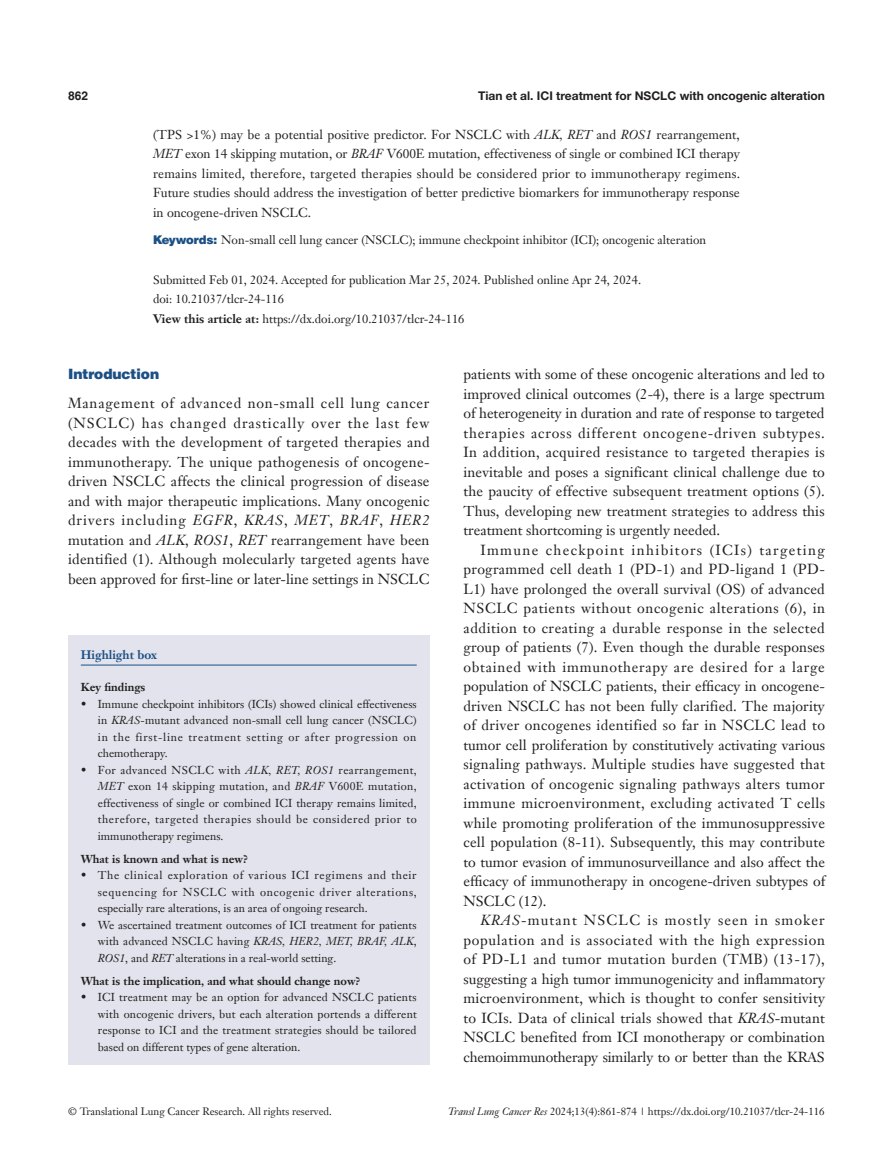
<style>
.page{position:relative;width:893px;height:1170px;background:#fff}
.page>*{position:absolute;margin:0;border:0;box-sizing:border-box;transform-origin:0 0}
.t1{font:14.25px/19.5px "Janson Text LT";color:#231f20;text-align:justify}
._1ji-zhengti{font:900 14.25px "Helvetica";color:#1c5085}
.A-Abstract{font:12.75px/19.5px "Janson Text LT";color:#231f20;text-align:justify}
.A-Keywords{font:12px "Janson Text LT";color:#231f20}
.A-time{font:12px "Janson Text LT";color:#231f20}
.A-View_this_article{font:12px "Janson Text LT";color:#231f20}
.t2{font:700 12px "Helvetica Neue LT Pro";color:#231f20}
.A-doi{font:12px "Janson Text LT";color:#231f20}
.Cite{font:700 12px "Janson Text LT";color:#1c5085}
.t3{font:700 12px "Helvetica";color:#231f20}
.Cite-2{font:11.25px/16.5px "Janson Text LT";color:#231f20;text-align:justify}
.Cite-3{font:700 11.25px "Janson Text LT";color:#231f20}
.t4{font:10.5px "Janson Text LT";color:#231f20}
.s1{font-style:italic}
.s2{font-family:"Helvetica AME";color:#1c5085}
.s3{font-weight:700}
</style>
<div class="page">
<div style="left:68px;top:635px;width:361px;height:429px;background:#e2e3ec"></div>
<hr style="left:81px;top:664px;width:336px;height:1px;background:#1c5085">
<p class="t3" style="left:68px;top:88px;width:22px">862</p>
<p class="t2" style="left:478px;top:88px;width:348px">Tian et al. ICI treatment for NSCLC with oncogenic alteration</p>
<p class="A-Abstract" style="left:153px;top:124px;width:588px">(TPS &gt;1%) may be a potential positive predictor. For NSCLC with <span class="s1">ALK, RET</span> and <span class="s1">ROS1</span> rearrangement, <span class="s1">MET</span> exon 14 skipping mutation, or <span class="s1">BRAF</span> V600E mutation, effectiveness of single or combined ICI therapy remains limited, therefore, targeted therapies should be considered prior to immunotherapy regimens.<br>Future studies should address the investigation of better predictive biomarkers for immunotherapy response in oncogene-driven NSCLC.</p>
<p class="A-Keywords" style="left:153px;top:233px;width:555px"><span class="s2">Keywords:</span> Non-small cell lung cancer (NSCLC); immune checkpoint inhibitor (ICI); oncogenic alteration</p>
<p class="A-time" style="left:153px;top:272px;width:490px">Submitted Feb 01, 2024. Accepted for publication Mar 25, 2024. Published online Apr 24, 2024.</p>
<p class="A-doi" style="left:153px;top:291px;width:132px">doi: 10.21037/tlcr-24-116</p>
<p class="A-View_this_article" style="left:153px;top:311px;width:313px"><span class="s3">View this article at:</span> https://dx.doi.org/10.21037/tlcr-24-116</p>
<p class="_1ji-zhengti" style="left:68px;top:365px;width:93px">Introduction</p>
<p class="t1" style="left:68px;top:393px;width:363px">Management of advanced non-small cell lung cancer (NSCLC) has changed drastically over the last few decades with the development of targeted therapies and immunotherapy. The unique pathogenesis of oncogene&shy;driven NSCLC affects the clinical progression of disease and with major therapeutic implications. Many oncogenic drivers including <span class="s1">EGFR</span>, <span class="s1">KRAS</span>, <span class="s1">MET</span>, <span class="s1">BRAF</span>, <span class="s1">HER2 </span>mutation and <span class="s1">ALK</span>, <span class="s1">ROS1</span>, <span class="s1">RET</span> rearrangement have been identified (1). Although molecularly targeted agents have been approved for first-line or later-line settings in NSCLC</p>
<p class="Cite" style="left:81px;top:646px;width:78px">Highlight box</p>
<p class="Cite-3" style="left:81px;top:680px;width:66px">Key findings</p>
<p class="Cite-2" style="left:98px;top:695px;width:320px;text-indent:-17px">• Immune checkpoint inhibitors (ICIs) showed clinical effectiveness in <span class="s1">KRAS</span>-mutant advanced non-small cell lung cancer (NSCLC) in the first-line treatment setting or after progression on chemotherapy.</p>
<p class="Cite-2" style="left:98px;top:761px;width:320px;text-indent:-17px">• For advanced NSCLC with <span class="s1">ALK, RET, ROS1</span> rearrangement, <span class="s1">MET</span> exon 14 skipping mutation, and <span class="s1">BRAF</span> V600E mutation, effectiveness of single or combined ICI therapy remains limited, therefore, targeted therapies should be considered prior to immunotherapy regimens.</p>
<p class="Cite-3" style="left:81px;top:851px;width:169px">What is known and what is new?</p>
<p class="Cite-2" style="left:98px;top:866px;width:321px;text-indent:-17px">• The clinical exploration of various ICI regimens and their sequencing for NSCLC with oncogenic driver alterations, especially rare alterations, is an area of ongoing research.</p>
<p class="Cite-2" style="left:98px;top:916px;width:320px;text-indent:-17px">• We ascertained treatment outcomes of ICI treatment for patients with advanced NSCLC having <span class="s1">KRAS, HER2, MET, BRAF, ALK</span>, <span class="s1">ROS1</span>, and <span class="s1">RET</span> alterations in a real-world setting.</p>
<p class="Cite-3" style="left:81px;top:973px;width:281px">What is the implication, and what should change now?</p>
<p class="Cite-2" style="left:98px;top:988px;width:321px;text-indent:-17px">• ICI treatment may be an option for advanced NSCLC patients with oncogenic drivers, but each alteration portends a different response to ICI and the treatment strategies should be tailored based on different types of gene alteration.</p>
<p class="t1" style="left:463px;top:364px;width:363px">patients with some of these oncogenic alterations and led to improved clinical outcomes (2-4), there is a large spectrum of heterogeneity in duration and rate of response to targeted therapies across different oncogene-driven subtypes.<br>In addition, acquired resistance to targeted therapies is inevitable and poses a significant clinical challenge due to the paucity of effective subsequent treatment options (5).<br>Thus, developing new treatment strategies to address this treatment shortcoming is urgently needed.</p>
<p class="t1" style="left:463px;top:539px;width:363px;text-indent:17px">Immune checkpoint inhibitors (ICIs) targeting programmed cell death 1 (PD-1) and PD-ligand 1 (PD-L1) have prolonged the overall survival (OS) of advanced NSCLC patients without oncogenic alterations (6), in addition to creating a durable response in the selected group of patients (7). Even though the durable responses obtained with immunotherapy are desired for a large population of NSCLC patients, their efficacy in oncogene&shy;driven NSCLC has not been fully clarified. The majority of driver oncogenes identified so far in NSCLC lead to tumor cell proliferation by constitutively activating various signaling pathways. Multiple studies have suggested that activation of oncogenic signaling pathways alters tumor immune microenvironment, excluding activated T cells while promoting proliferation of the immunosuppressive cell population (8-11). Subsequently, this may contribute to tumor evasion of immunosurveillance and also affect the efficacy of immunotherapy in oncogene-driven subtypes of NSCLC (12).</p>
<p class="t1" style="left:463px;top:910px;width:363px;text-indent:17px"><span class="s1">KRAS</span>-mutant NSCLC is mostly seen in smoker population and is associated with the high expression of PD-L1 and tumor mutation burden (TMB) (13-17), suggesting a high tumor immunogenicity and inflammatory microenvironment, which is thought to confer sensitivity to ICIs. Data of clinical trials showed that <span class="s1">KRAS</span>-mutant NSCLC benefited from ICI monotherapy or combination chemoimmunotherapy similarly to or better than the KRAS</p>
<p class="t4" style="left:68px;top:1104px;width:265px">© Translational Lung Cancer Research. All rights reserved.</p>
<p class="t4" style="left:448px;top:1104px;width:378px"><span class="s1">Transl Lung Cancer Res</span> 2024;13(4):861-874 | https://dx.doi.org/10.21037/tlcr-24-116</p>
</div>
